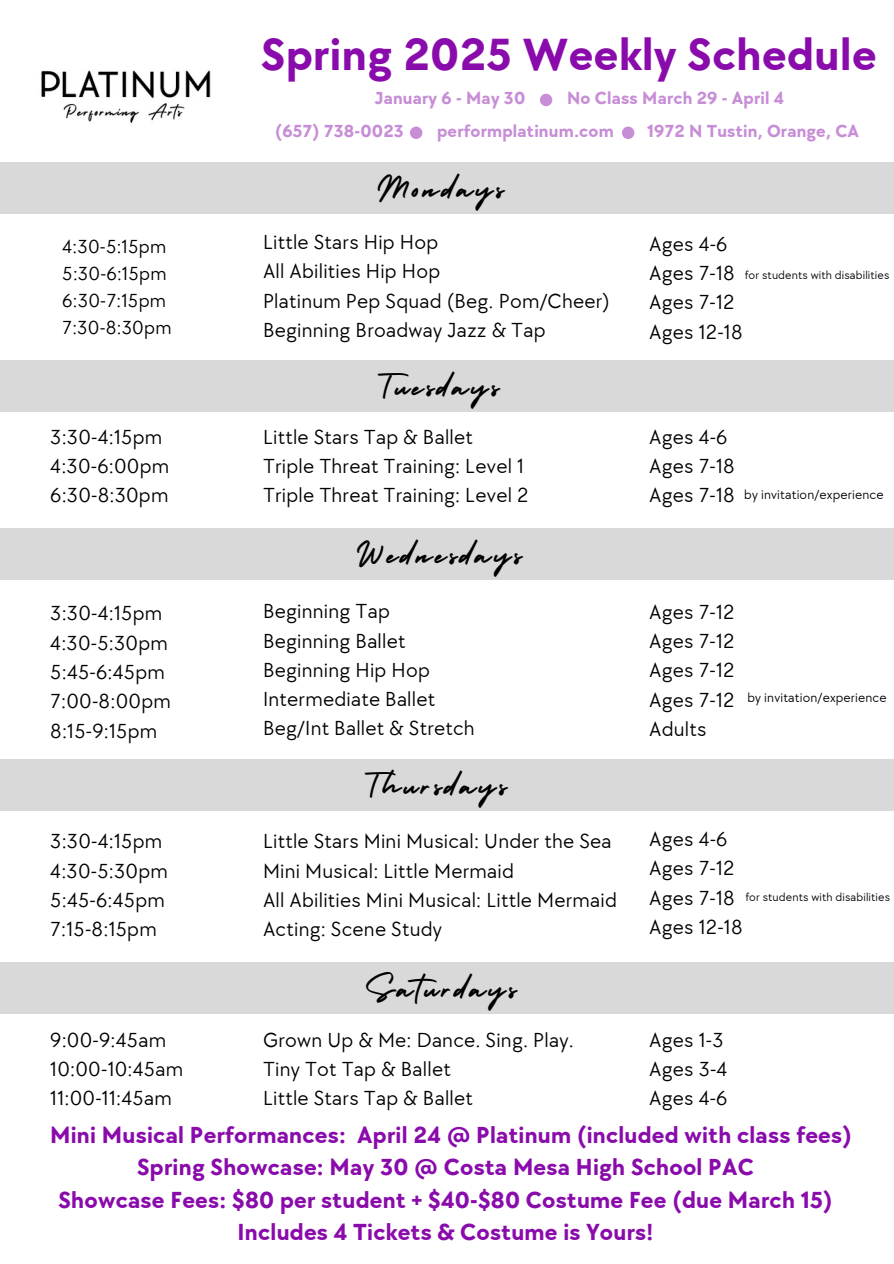
<style>
.page{position:relative;width:894px;height:1264px;background:#fff}
.page>*{position:absolute;margin:0;border:0;box-sizing:border-box;transform-origin:0 0}
.t1{font:700 46.5px "TT Chocolates";letter-spacing:.01em;color:#8a0bab}
.t2{font:37.5px "Holiday";letter-spacing:.1em;color:#000}
.t3{font:700 24px/32.7px "TT Chocolates";letter-spacing:.01em;color:#8a0bab;text-align:center}
.t4{font:21px/29.2px "TT Chocolates";letter-spacing:.01em;color:#000}
.t5{font:19.5px/27px "TT Chocolates";letter-spacing:.01em;color:#000}
.t6{font:700 18px "TT Chocolates";letter-spacing:.01em;color:#c78dd6}
.t7{font:13.5px "TT Chocolates";letter-spacing:.01em;color:#000}
.t8{font:12px "TT Chocolates";letter-spacing:.01em;color:#000}
</style>
<div class="page">
<div style="left:0;top:163px;width:893px;height:51px;background:#d9d9d9"></div>
<img style="left:41px;top:70px;width:170px;height:53px">
<div style="left:0;top:361px;width:893px;height:51px;background:#d9d9d9"></div>
<div style="left:0;top:528px;width:893px;height:52px;background:#d9d9d9"></div>
<div style="left:0;top:759px;width:893px;height:52px;background:#d9d9d9"></div>
<div style="left:0;top:962px;width:893px;height:51px;background:#d9d9d9"></div>
<div style="left:410px;top:127px;width:12px;height:12px;background:#c78dd6;border-radius:50%"></div>
<div style="left:621px;top:127px;width:13px;height:12px;background:#c78dd6;border-radius:50%"></div>
<div style="left:539px;top:94px;width:13px;height:12px;background:#c78dd6;border-radius:50%"></div>
<h1 class="t1" style="left:261px;top:29px;width:616px">Spring 2025 Weekly Schedule</h1>
<h4 class="t6" style="left:374px;top:88px;width:152px">January 6 - May 30</h4>
<h4 class="t6" style="left:567px;top:88px;width:218px">No Class March 29 - April 4</h4>
<p class="t6" style="left:275px;top:121px;width:130px">(657) 738-0023</p>
<p class="t6" style="left:437px;top:121px;width:178px">performplatinum.com</p>
<p class="t6" style="left:647px;top:121px;width:213px">1972 N Tustin, Orange, CA</p>
<h5 class="t2" style="left:376px;top:159px;width:129px">Mondays</h5>
<h4 class="t4" style="left:263px;top:228px;width:348px">Little Stars Hip Hop<br>All Abilities Hip Hop<br>Platinum Pep Squad (Beg. Pom/Cheer)<br>Beginning Broadway Jazz &amp; Tap</h4>
<p class="t5" style="left:62px;top:234px;width:111px">4:30-5:15pm<br>5:30-6:15pm<br>6:30-7:15pm<br>7:30-8:30pm</p>
<h2 class="t4" style="left:649px;top:230px;width:95px">Ages 4-6<br>Ages 7-18<br>Ages 7-12<br>Ages 12-18</h2>
<h2 class="t8" style="left:744px;top:268px;width:146px">for students with disabilities</h2>
<h4 class="t4" style="left:50px;top:423px;width:120px">3:30-4:15pm<br>4:30-6:00pm<br>6:30-8:30pm</h4>
<h4 class="t4" style="left:50px;top:599px;width:122px">3:30-4:15pm<br>4:30-5:30pm<br>5:45-6:45pm<br>7:00-8:00pm<br>8:15-9:15pm</h4>
<h6 class="t4" style="left:50px;top:827px;width:119px">3:30-4:15pm<br>4:30-5:30pm<br>5:45-6:45pm<br>7:15-8:15pm</h6>
<p class="t2" style="left:376px;top:357px;width:124px">Tuesdays</p>
<h6 class="t4" style="left:263px;top:423px;width:267px">Little Stars Tap &amp; Ballet<br>Triple Threat Training: Level 1<br>Triple Threat Training: Level 2</h6>
<h2 class="t4" style="left:649px;top:423px;width:87px">Ages 4-6<br>Ages 7-18<br>Ages 7-18</h2>
<h4 class="t7" style="left:744px;top:487px;width:141px">by invitation/experience</h4>
<h4 class="t2" style="left:356px;top:525px;width:168px">Wednesdays</h4>
<h2 class="t4" style="left:263px;top:597px;width:213px">Beginning Tap<br>Beginning Ballet<br>Beginning Hip Hop<br>Intermediate Ballet<br>Beg/Int Ballet &amp; Stretch</h2>
<h4 class="t4" style="left:649px;top:598px;width:87px;text-align:justify">Ages 7-12<br>Ages 7-12<br>Ages 7-12<br>Ages 7-12<br>Adults</h4>
<h4 class="t7" style="left:747px;top:690px;width:141px">by invitation/experience</h4>
<h4 class="t2" style="left:363px;top:756px;width:145px">Thursdays</h4>
<h4 class="t4" style="left:263px;top:827px;width:355px">Little Stars Mini Musical: Under the Sea Mini Musical: Little Mermaid<br>All Abilities Mini Musical: Little Mermaid Acting: Scene Study</h4>
<h4 class="t4" style="left:649px;top:825px;width:95px">Ages 4-6<br>Ages 7-12<br>Ages 7-18<br>Ages 12-18</h4>
<p class="t8" style="left:745px;top:889px;width:146px">for students with disabilities</p>
<h4 class="t2" style="left:365px;top:959px;width:153px">Saturdays</h4>
<h4 class="t4" style="left:263px;top:1025px;width:312px">Grown Up &amp; Me: Dance. Sing. Play.<br>Tiny Tot Tap &amp; Ballet<br>Little Stars Tap &amp; Ballet</h4>
<p class="t4" style="left:50px;top:1025px;width:134px">9:00-9:45am<br>10:00-10:45am<br>11:00-11:45am</p>
<h2 class="t4" style="left:649px;top:1025px;width:80px">Ages 1-3<br>Ages 3-4<br>Ages 4-6</h2>
<h5 class="t3" style="left:50px;top:1118px;width:803px">Mini Musical Performances: April 24 @ Platinum (included with class fees)<br>Spring Showcase: May 30 @ Costa Mesa High School PAC<br>Showcase Fees: $80 per student + $40-$80 Costume Fee (due March 15)<br>Includes 4 Tickets &amp; Costume is Yours!</h5>
</div>
